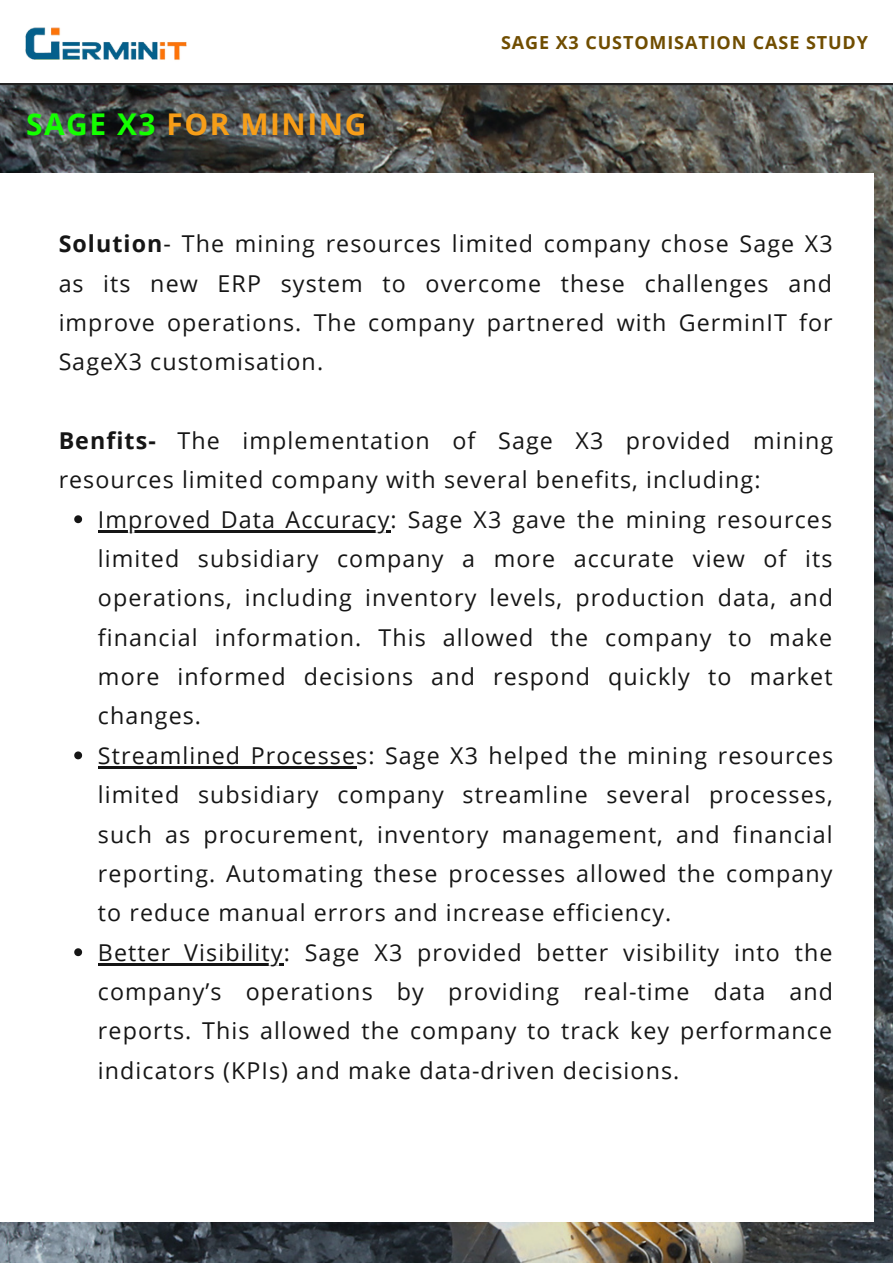
<style>
.page{position:relative;width:893px;height:1264px;background:#fff}
.page>*{position:absolute;margin:0;border:0;box-sizing:border-box;transform-origin:0 0}
.t1{font:700 30px "Open Sans";letter-spacing:.05em;color:#f79e18}
.t2{font:23.25px/39.3px "Open Sans";letter-spacing:.045em;color:#121212}
.t3{font:700 18px "Open Sans";letter-spacing:.05em;color:#704d00}
.s1{color:#14ff00}
.s2{font-weight:700}
</style>
<div class="page">
<img style="left:0;top:85px;width:892px;height:1177px">
<div style="left:0;top:173px;width:873px;height:1048px;background:#fff"></div>
<img style="left:25px;top:27px;width:162px;height:33px">
<svg style="left:74px;top:515px;width:8px;height:8px"></svg>
<hr style="left:98px;top:530px;width:292px;height:2px;background:#121212">
<svg style="left:74px;top:751px;width:8px;height:8px"></svg>
<hr style="left:98px;top:766px;width:258px;height:2px;background:#121212">
<svg style="left:74px;top:948px;width:8px;height:8px"></svg>
<hr style="left:98px;top:962px;width:185px;height:3px;background:#121212">
<p class="t1" style="left:26px;top:103px;width:342px"><span class="s1">SAGE X3</span> FOR MINING</p>
<p class="t3" style="left:501px;top:30px;width:368px">SAGE X3 CUSTOMISATION CASE STUDY</p>
<p class="t2" style="left:58px;top:223px;width:775px;text-align:justify"><span class="s2">Solution</span>- The mining resources limited company chose Sage X3 as its new ERP system to overcome these challenges and improve operations. The company partnered with GerminIT for SageX3 customisation.</p>
<p class="t2" style="left:58px;top:420px;width:776px"><span class="s2">Benfits-</span> The implementation of Sage X3 provided mining resources limited company with several benefits, including:</p>
<p class="t2" style="left:98px;top:499px;width:736px">Improved Data Accuracy: Sage X3 gave the mining resources limited subsidiary company a more accurate view of its operations, including inventory levels, production data, and financial information. This allowed the company to make more informed decisions and respond quickly to market changes.<br>Streamlined Processes: Sage X3 helped the mining resources limited subsidiary company streamline several processes, such as procurement, inventory management, and financial reporting. Automating these processes allowed the company to reduce manual errors and increase efficiency.<br>Better Visibility: Sage X3 provided better visibility into the company’s operations by providing real-time data and reports. This allowed the company to track key performance indicators (KPIs) and make data-driven decisions.</p>
</div>
